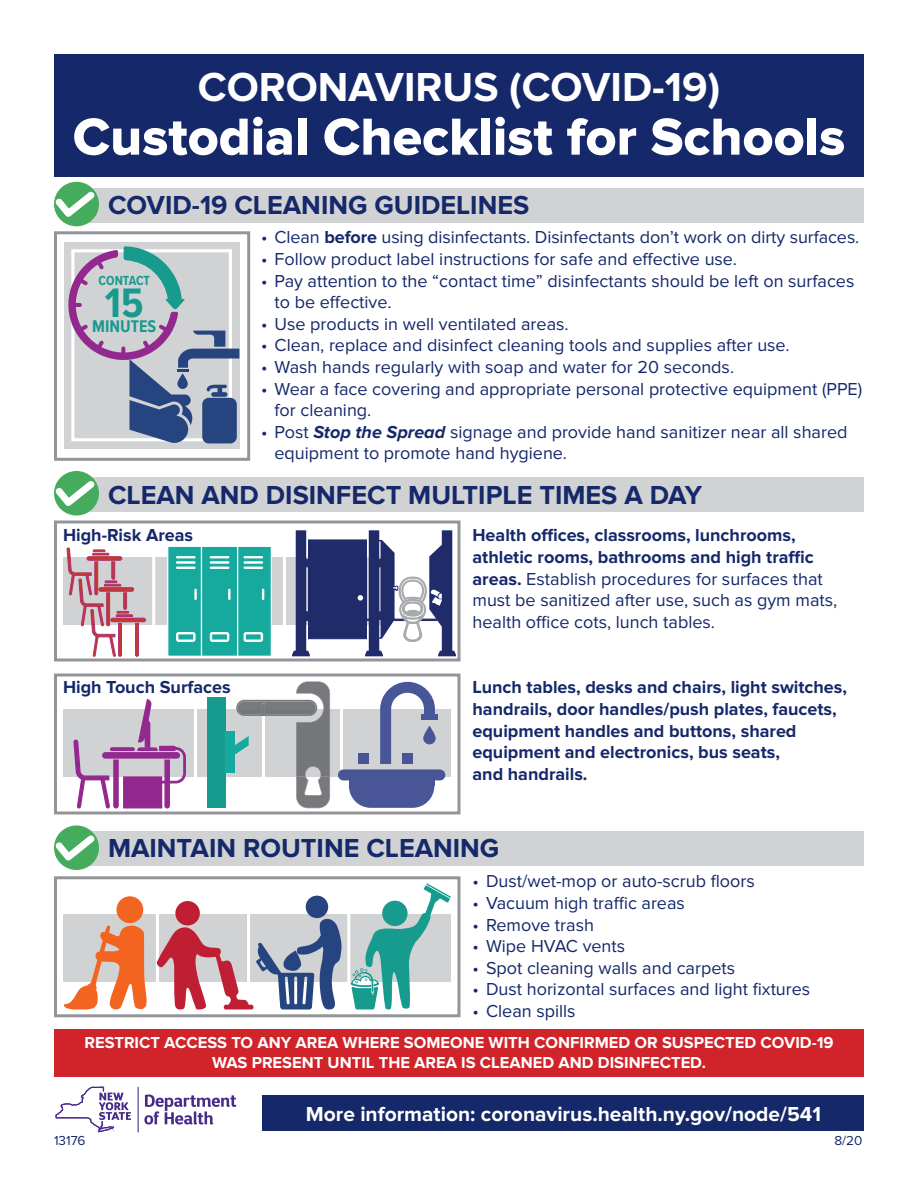
<style>
.page{position:relative;width:918px;height:1188px;background:#fff}
.page>*{position:absolute;margin:0;border:0;box-sizing:border-box;transform-origin:0 0}
.t1{font:54px "Proxima Nova Extrabld";color:#fff}
.t2{font:700 42.75px "Proxima Nova Cond";color:#189b8f}
.t3{font:700 42px "Proxima Nova";color:#fff}
.t4{font:700 27px "Proxima Nova";color:#15286a}
.t5{font:700 21px "Proxima Nova";color:#fff}
.t6{font:18px/21.6px "Proxima Nova";color:#15286a}
.t7{font:700 18px/21.6px "Proxima Nova";color:#15286a}
.t8{font:700 17.55px "Proxima Nova Cond";color:#189b8f}
.t9{font:700 16.5px/19.8px "Proxima Nova";color:#fff;text-align:center}
.t10{font:700 13.65px "Proxima Nova Cond";color:#189b8f}
.t11{font:13.5px "Proxima Nova";color:#15286a}
.s1{font-weight:700}
.s2{font-weight:700;font-style:italic}
</style>
<div class="page">
<div style="left:78px;top:477px;width:786px;height:35px;background:#d1d2d4"></div>
<div style="left:54px;top:471px;width:45px;height:45px;background:#45ac5e;border-radius:50%"></div>
<svg style="left:55px;top:481px;width:40px;height:25px"></svg>
<div style="left:54px;top:520px;width:406px;height:142px;border:3px solid #939598"></div>
<div style="left:78px;top:831px;width:786px;height:35px;background:#d1d2d4"></div>
<div style="left:54px;top:825px;width:45px;height:45px;background:#45ac5e;border-radius:50%"></div>
<svg style="left:55px;top:835px;width:40px;height:26px"></svg>
<div style="left:54px;top:674px;width:406px;height:140px;border:3px solid #939598"></div>
<div style="left:54px;top:876px;width:406px;height:141px;border:3px solid #939598"></div>
<div style="left:54px;top:1029px;width:810px;height:47px;background:#d1232a"></div>
<div style="left:78px;top:188px;width:786px;height:34px;background:#d1d2d4"></div>
<div style="left:54px;top:182px;width:45px;height:44px;background:#45ac5e;border-radius:50%"></div>
<svg style="left:55px;top:191px;width:40px;height:26px"></svg>
<div style="left:54px;top:231px;width:196px;height:230px;border:3px solid #939598"></div>
<div style="left:64px;top:557px;width:325px;height:68px;background:#d1d2d4"></div>
<hr style="left:152px;top:552px;width:3px;height:78px;background:#fff">
<hr style="left:283px;top:552px;width:3px;height:78px;background:#fff">
<div style="left:235px;top:546px;width:36px;height:110px;background:#15aa9d"></div>
<div style="left:235px;top:546px;width:37px;height:111px;border:1px solid #fff"></div>
<svg style="left:262px;top:589px;width:2px;height:11px"></svg>
<svg style="left:244px;top:556px;width:19px;height:2px"></svg>
<hr style="left:244px;top:561px;width:19px;height:3px;background:#fff">
<svg style="left:244px;top:567px;width:19px;height:2px"></svg>
<svg style="left:244px;top:632px;width:19px;height:10px"></svg>
<div style="left:168px;top:546px;width:36px;height:110px;background:#15aa9d"></div>
<div style="left:167px;top:546px;width:38px;height:111px;border:1px solid #fff"></div>
<svg style="left:194px;top:589px;width:3px;height:11px"></svg>
<hr style="left:176px;top:556px;width:20px;height:2px;background:#fff">
<hr style="left:176px;top:561px;width:20px;height:3px;background:#fff">
<hr style="left:176px;top:567px;width:20px;height:2px;background:#fff">
<svg style="left:176px;top:632px;width:20px;height:10px"></svg>
<div style="left:201px;top:546px;width:37px;height:110px;background:#15aa9d"></div>
<div style="left:201px;top:546px;width:37px;height:111px;border:1px solid #fff"></div>
<svg style="left:228px;top:589px;width:3px;height:11px"></svg>
<svg style="left:210px;top:556px;width:19px;height:2px"></svg>
<hr style="left:210px;top:561px;width:19px;height:3px;background:#fff">
<svg style="left:210px;top:567px;width:19px;height:2px"></svg>
<svg style="left:210px;top:632px;width:19px;height:10px"></svg>
<div style="left:308px;top:540px;width:59px;height:99px;background:#202c69;border:1px solid #202c69"></div>
<svg style="left:292px;top:530px;width:18px;height:126px"></svg>
<div style="left:305px;top:611px;width:5px;height:9px;background:#202c69"></div>
<div style="left:110px;top:618px;width:36px;height:4px;border:1px solid #b0326b;border-radius:2px"></div>
<svg style="left:66px;top:547px;width:73px;height:110px"></svg>
<svg style="left:358px;top:530px;width:98px;height:126px"></svg>
<div style="left:64px;top:709px;width:387px;height:68px;background:#d1d2d4"></div>
<hr style="left:194px;top:703px;width:3px;height:78px;background:#fff">
<hr style="left:340px;top:703px;width:3px;height:78px;background:#fff">
<svg style="left:349px;top:786px;width:85px;height:22px"></svg>
<div style="left:338px;top:769px;width:107px;height:11px;background:#485597;border-radius:5px"></div>
<div style="left:349px;top:775px;width:85px;height:11px;background:#485597"></div>
<div style="left:358px;top:753px;width:11px;height:11px;background:#485597"></div>
<svg style="left:380px;top:682px;width:55px;height:82px"></svg>
<div style="left:421px;top:715px;width:17px;height:5px;background:#485597"></div>
<svg style="left:423px;top:726px;width:13px;height:18px"></svg>
<div style="left:207px;top:697px;width:18px;height:111px;background:#189b8f"></div>
<div style="left:225px;top:731px;width:10px;height:42px;background:#15aa9d"></div>
<svg style="left:73px;top:699px;width:113px;height:109px"></svg>
<svg style="left:235px;top:681px;width:95px;height:127px"></svg>
<div style="left:64px;top:914px;width:387px;height:68px;background:#d1d2d4"></div>
<hr style="left:156px;top:908px;width:3px;height:78px;background:#fff">
<hr style="left:247px;top:908px;width:3px;height:78px;background:#fff">
<hr style="left:347px;top:908px;width:3px;height:78px;background:#fff">
<div style="left:175px;top:901px;width:25px;height:24px;background:#c01f33;border-radius:50%"></div>
<svg style="left:64px;top:926px;width:83px;height:84px"></svg>
<div style="left:116px;top:896px;width:27px;height:27px;background:#f36421;border-radius:50%"></div>
<div style="left:306px;top:896px;width:22px;height:22px;background:#264580;border-radius:50%"></div>
<svg style="left:157px;top:919px;width:185px;height:91px"></svg>
<svg style="left:351px;top:883px;width:100px;height:127px"></svg>
<div style="left:64px;top:242px;width:175px;height:207px;background:#d1d2d4"></div>
<svg style="left:68px;top:246px;width:171px;height:197px"></svg>
<div style="left:54px;top:54px;width:810px;height:122px;background:#15286a"></div>
<div style="left:263px;top:1096px;width:601px;height:35px;background:#15286a"></div>
<svg style="left:144px;top:1095px;width:92px;height:30px"></svg>
<hr style="left:138px;top:1087px;width:1px;height:45px;background:#472b89">
<svg style="left:56px;top:1087px;width:75px;height:45px"></svg>
<p class="t3" style="left:198px;top:63px;width:524px">CORONAVIRUS (COVID-19)</p>
<p class="t1" style="left:73px;top:112px;width:774px">Custodial Checklist for Schools</p>
<p class="t4" style="left:108px;top:189px;width:423px">COVID-19 CLEANING GUIDELINES</p>
<p class="t6" style="left:261px;top:227px;width:600px">• Clean <span class="s1">before</span> using disinfectants. Disinfectants don’t work on dirty surfaces.</p>
<p class="t6" style="left:261px;top:249px;width:478px">• Follow product label instructions for safe and effective use.</p>
<p class="t6" style="left:274px;top:270px;width:581px;text-indent:-14px">• Pay attention to the “contact time” disinfectants should be left on surfaces to be effective.</p>
<p class="t6" style="left:261px;top:313px;width:309px">• Use products in well ventilated areas.</p>
<p class="t6" style="left:261px;top:335px;width:530px">• Clean, replace and disinfect cleaning tools and supplies after use.</p>
<p class="t6" style="left:261px;top:357px;width:475px">• Wash hands regularly with soap and water for 20 seconds.</p>
<p class="t6" style="left:274px;top:378px;width:589px;text-indent:-14px">• Wear a face covering and appropriate personal protective equipment (PPE) for cleaning.</p>
<p class="t6" style="left:274px;top:421px;width:575px;text-indent:-14px">• Post <span class="s2">Stop the Spread</span> signage and provide hand sanitizer near all shared equipment to promote hand hygiene.</p>
<p class="t10" style="left:99px;top:271px;width:53px">CONTACT</p>
<p class="t2" style="left:105px;top:272px;width:40px">15</p>
<p class="t8" style="left:92px;top:313px;width:66px">MINUTES</p>
<p class="t4" style="left:108px;top:480px;width:596px">CLEAN AND DISINFECT MULTIPLE TIMES A DAY</p>
<p class="t7" style="left:63px;top:525px;width:132px">High-Risk Areas</p>
<p class="t6" style="left:472px;top:525px;width:366px"><span class="s1">Health offices, classrooms, lunchrooms, athletic rooms, bathrooms and high traffic areas.</span> Establish procedures for surfaces that must be sanitized after use, such as gym mats, health office cots, lunch tables.</p>
<p class="t7" style="left:63px;top:677px;width:169px">High Touch Surfaces</p>
<p class="t7" style="left:472px;top:677px;width:376px">Lunch tables, desks and chairs, light switches, handrails, door handles/push plates, faucets, equipment handles and buttons, shared equipment and electronics, bus seats,<br>and handrails.</p>
<p class="t4" style="left:108px;top:832px;width:393px">MAINTAIN ROUTINE CLEANING</p>
<p class="t6" style="left:472px;top:871px;width:284px">• Dust/wet-mop or auto-scrub floors</p>
<p class="t6" style="left:472px;top:892px;width:214px">• Vacuum high traffic areas</p>
<p class="t6" style="left:472px;top:914px;width:123px">• Remove trash</p>
<p class="t6" style="left:472px;top:936px;width:154px">• Wipe HVAC vents</p>
<p class="t6" style="left:472px;top:957px;width:264px">• Spot cleaning walls and carpets</p>
<p class="t6" style="left:472px;top:979px;width:339px">• Dust horizontal surfaces and light fixtures</p>
<p class="t6" style="left:472px;top:1000px;width:105px">• Clean spills</p>
<p class="t9" style="left:85px;top:1033px;width:750px">RESTRICT ACCESS TO ANY AREA WHERE SOMEONE WITH CONFIRMED OR SUSPECTED COVID-19<br>WAS PRESENT UNTIL THE AREA IS CLEANED AND DISINFECTED.</p>
<p class="t5" style="left:306px;top:1102px;width:517px">More information: coronavirus.health.ny.gov/node/541</p>
<p class="t11" style="left:54px;top:1132px;width:33px">13176</p>
<p class="t11" style="left:834px;top:1132px;width:30px">8/20</p>
</div>
